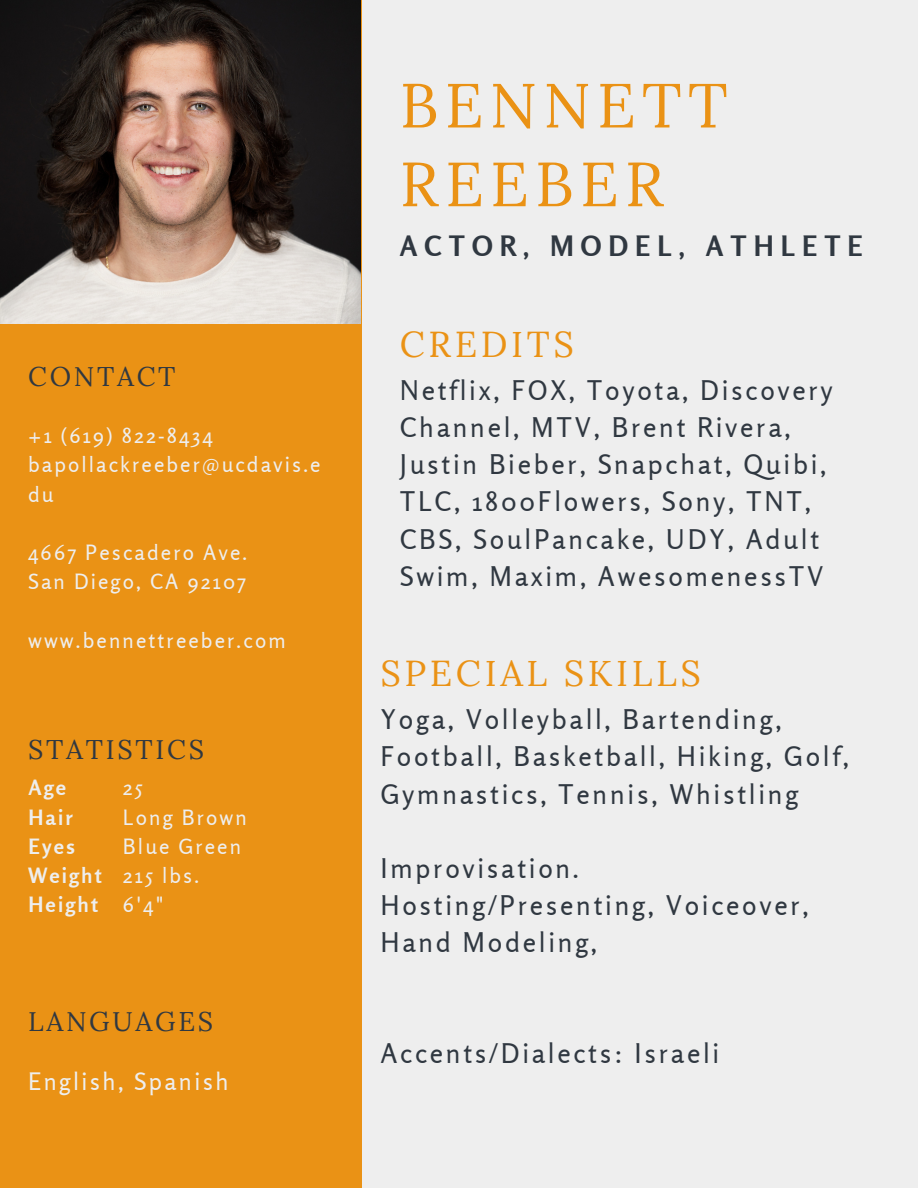
<style>
.page{position:relative;width:918px;height:1188px;background:#eee}
.page>*{position:absolute;margin:0;border:0;box-sizing:border-box;transform-origin:0 0}
.t1{font:62.25px/78.8px "Lora";letter-spacing:.1em;color:#ea9215}
.t2{font:36px "Lora";letter-spacing:.1em;color:#ea9215}
.t3{font:700 28.05px "Rosario";letter-spacing:.25em;color:#303841}
.t4{font:27px/37.2px "Rosario";letter-spacing:.1em;color:#303841}
.t5{font:27px "Lora";letter-spacing:.1em;color:#303841}
.t6{font:24px "Rosario";letter-spacing:.1em;color:#eee}
.t7{font:21px/29.2px "Rosario";letter-spacing:.1em;color:#eee}
.t8{font:700 21px/29.2px "Rosario";letter-spacing:.1em;color:#eee}
</style>
<div class="page">
<div style="left:0;top:0;width:361px;height:1188px;background:#ea9215"></div>
<img style="left:0;top:0;width:361px;height:324px">
<p class="t5" style="left:28px;top:359px;width:149px">CONTACT</p>
<p class="t7" style="left:28px;top:421px;width:294px">+1 (619) 822-8434 bapollackreeber@ucdavis.e du</p>
<p class="t7" style="left:28px;top:538px;width:221px">4667 Pescadero Ave.<br>San Diego, CA 92107</p>
<p class="t7" style="left:28px;top:625px;width:259px">www.bennettreeber.com</p>
<p class="t5" style="left:28px;top:732px;width:177px">STATISTICS</p>
<p class="t8" style="left:28px;top:773px;width:75px">Age<br>Hair<br>Eyes<br>Weight<br>Height</p>
<p class="t7" style="left:123px;top:773px;width:126px">25<br>Long Brown<br>Blue Green<br>215 lbs.<br>6'4"</p>
<p class="t5" style="left:28px;top:1004px;width:187px">LANGUAGES</p>
<p class="t6" style="left:28px;top:1066px;width:202px">English, Spanish</p>
<h1 class="t1" style="left:400px;top:65px;width:330px">BENNETT<br>REEBER</h1>
<p class="t3" style="left:400px;top:229px;width:465px">ACTOR, MODEL, ATHLETE</p>
<h2 class="t2" style="left:400px;top:321px;width:176px">CREDITS</h2>
<p class="t4" style="left:400px;top:371px;width:435px">Netflix, FOX, Toyota, Discovery<br>Channel, MTV, Brent Rivera,<br>Justin Bieber, Snapchat, Quibi,<br>TLC, 1800Flowers, Sony, TNT,<br>CBS, SoulPancake, UDY, Adult<br>Swim, Maxim, AwesomenessTV</p>
<h2 class="t2" style="left:380px;top:650px;width:322px">SPECIAL SKILLS</h2>
<p class="t4" style="left:380px;top:701px;width:470px">Yoga, Volleyball, Bartending,<br>Football, Basketball, Hiking, Golf,<br>Gymnastics, Tennis, Whistling</p>
<p class="t4" style="left:380px;top:849px;width:430px">Improvisation.<br>Hosting/Presenting, Voiceover,<br>Hand Modeling,</p>
<p class="t4" style="left:380px;top:1035px;width:340px">Accents/Dialects: Israeli</p>
</div>
